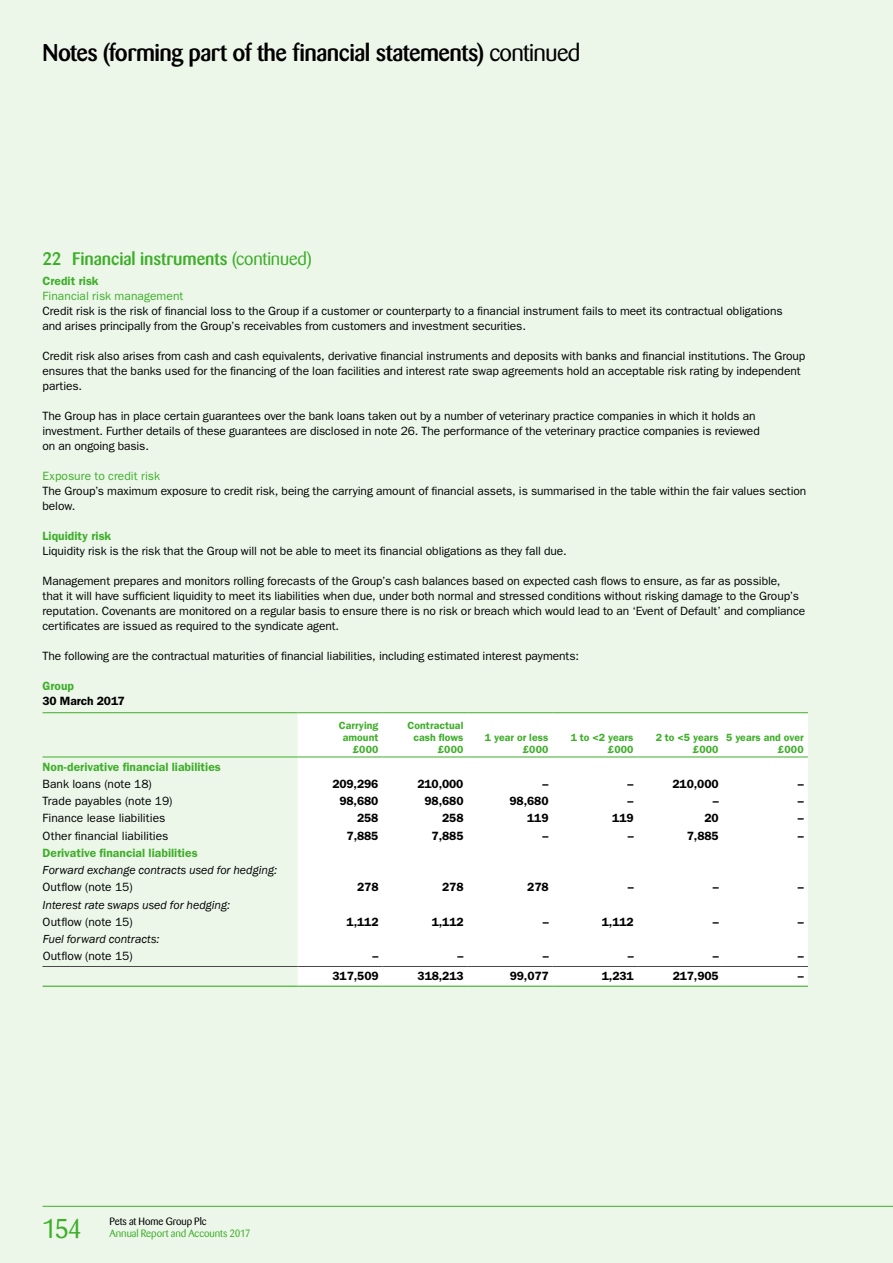
<style>
.page{position:relative;width:893px;height:1263px;background:#ecf7ea}
.page>*{position:absolute;margin:0;border:0;box-sizing:border-box;transform-origin:0 0}
.t1{font:27px "Barmeno";color:#3fae2a}
.t2{font:500 24px "Barmeno";letter-spacing:-.02em;color:#000}
.t3{font:500 18px "Barmeno";letter-spacing:-.005em;color:#3fae2a}
.t4{font:12px/15px "ITC Franklin Gothic Std";letter-spacing:-.005em;color:#000}
.t5{font:600 12px "ITC Franklin Gothic Std";letter-spacing:-.01em;color:#000}
.t6{font:600 12px "ITC Franklin Gothic Std";letter-spacing:.005em;color:#3fae2a}
.t7{font:italic 12px "Franklin Gothic";color:#000}
.t8{font:12px "ITC Franklin Gothic Std";color:#3fae2a}
.t9{font:600 10.5px/12px "ITC Franklin Gothic Std";letter-spacing:.005em;color:#3fae2a;text-align:right}
.t10{font:10.5px "Barmeno";letter-spacing:-.005em;color:#3fae2a}
.t11{font:10.5px "Barmeno";letter-spacing:-.005em;color:#000}
.s1{font-weight:400}
</style>
<div class="page">
<div style="left:298px;top:713px;width:510px;height:273px;background:#fff"></div>
<hr style="left:43px;top:712px;width:255px;height:1px;background:#3fae2a">
<hr style="left:298px;top:712px;width:85px;height:1px;background:#3fae2a">
<hr style="left:383px;top:712px;width:85px;height:1px;background:#3fae2a">
<hr style="left:468px;top:712px;width:85px;height:1px;background:#3fae2a">
<hr style="left:553px;top:712px;width:85px;height:1px;background:#3fae2a">
<hr style="left:638px;top:712px;width:85px;height:1px;background:#3fae2a">
<hr style="left:723px;top:712px;width:85px;height:1px;background:#3fae2a">
<hr style="left:43px;top:757px;width:255px;height:1px;background:#3fae2a">
<hr style="left:298px;top:757px;width:85px;height:1px;background:#3fae2a">
<hr style="left:383px;top:757px;width:85px;height:1px;background:#3fae2a">
<hr style="left:468px;top:757px;width:85px;height:1px;background:#3fae2a">
<hr style="left:553px;top:757px;width:85px;height:1px;background:#3fae2a">
<hr style="left:638px;top:757px;width:85px;height:1px;background:#3fae2a">
<hr style="left:723px;top:757px;width:85px;height:1px;background:#3fae2a">
<hr style="left:43px;top:966px;width:255px;height:1px;background:#4a4a49">
<hr style="left:298px;top:966px;width:85px;height:1px;background:#4a4a49">
<hr style="left:383px;top:966px;width:85px;height:1px;background:#4a4a49">
<hr style="left:468px;top:966px;width:85px;height:1px;background:#4a4a49">
<hr style="left:553px;top:966px;width:85px;height:1px;background:#4a4a49">
<hr style="left:638px;top:966px;width:85px;height:1px;background:#4a4a49">
<hr style="left:723px;top:966px;width:85px;height:1px;background:#4a4a49">
<hr style="left:43px;top:986px;width:255px;height:1px;background:#3fae2a">
<hr style="left:298px;top:986px;width:85px;height:1px;background:#3fae2a">
<hr style="left:383px;top:986px;width:85px;height:1px;background:#3fae2a">
<hr style="left:468px;top:986px;width:85px;height:1px;background:#3fae2a">
<hr style="left:553px;top:986px;width:85px;height:1px;background:#3fae2a">
<hr style="left:638px;top:986px;width:85px;height:1px;background:#3fae2a">
<hr style="left:723px;top:986px;width:85px;height:1px;background:#3fae2a">
<hr style="left:43px;top:1206px;width:850px;height:1px;background:#3fae2a">
<h2 class="t2" style="left:43px;top:38px;width:539px">Notes (forming part of the financial statements) <span class="s1">continued</span></h2>
<h3 class="t3" style="left:43px;top:248px;width:271px">22 Financial instruments <span class="s1">(continued)</span></h3>
<p class="t6" style="left:43px;top:274px;width:58px">Credit risk</p>
<p class="t8" style="left:43px;top:289px;width:142px">Financial risk management</p>
<p class="t4" style="left:43px;top:303px;width:742px">Credit risk is the risk of financial loss to the Group if a customer or counterparty to a financial instrument fails to meet its contractual obligations and arises principally from the Group’s receivables from customers and investment securities.</p>
<p class="t4" style="left:43px;top:348px;width:764px">Credit risk also arises from cash and cash equivalents, derivative financial instruments and deposits with banks and financial institutions. The Group ensures that the banks used for the financing of the loan facilities and interest rate swap agreements hold an acceptable risk rating by independent parties.</p>
<p class="t4" style="left:43px;top:408px;width:719px">The Group has in place certain guarantees over the bank loans taken out by a number of veterinary practice companies in which it holds an investment. Further details of these guarantees are disclosed in note 26. The performance of the veterinary practice companies is reviewed on an ongoing basis.</p>
<p class="t8" style="left:43px;top:469px;width:119px">Exposure to credit risk</p>
<p class="t4" style="left:43px;top:483px;width:765px">The Group’s maximum exposure to credit risk, being the carrying amount of financial assets, is summarised in the table within the fair values section below.</p>
<p class="t6" style="left:43px;top:529px;width:70px">Liquidity risk</p>
<p class="t4" style="left:43px;top:543px;width:526px">Liquidity risk is the risk that the Group will not be able to meet its financial obligations as they fall due.</p>
<p class="t4" style="left:43px;top:573px;width:764px">Management prepares and monitors rolling forecasts of the Group’s cash balances based on expected cash flows to ensure, as far as possible,<br>that it will have sufficient liquidity to meet its liabilities when due, under both normal and stressed conditions without risking damage to the Group’s reputation. Covenants are monitored on a regular basis to ensure there is no risk or breach which would lead to an ‘Event of Default’ and compliance certificates are issued as required to the syndicate agent.</p>
<p class="t4" style="left:43px;top:648px;width:538px">The following are the contractual maturities of financial liabilities, including estimated interest payments:</p>
<p class="t6" style="left:43px;top:679px;width:33px">Group</p>
<p class="t5" style="left:43px;top:694px;width:84px">30 March 2017</p>
<p class="t9" style="left:339px;top:719px;width:41px">Carrying amount £000</p>
<p class="t9" style="left:407px;top:719px;width:58px">Contractual cash flows £000</p>
<p class="t9" style="left:485px;top:731px;width:65px">1 year or less £000</p>
<p class="t9" style="left:571px;top:731px;width:64px">1 to &lt;2 years £000</p>
<p class="t9" style="left:656px;top:731px;width:64px">2 to &lt;5 years £000</p>
<p class="t9" style="left:726px;top:731px;width:79px">5 years and over £000</p>
<p class="t6" style="left:43px;top:759px;width:180px">Non-derivative financial liabilities</p>
<p class="t4" style="left:43px;top:776px;width:111px">Bank loans (note 18)</p>
<p class="t5" style="left:332px;top:777px;width:48px">209,296</p>
<p class="t5" style="left:417px;top:777px;width:48px">210,000</p>
<p class="t5" style="left:543px;top:777px;width:7px">–</p>
<p class="t5" style="left:628px;top:777px;width:7px">–</p>
<p class="t5" style="left:673px;top:777px;width:48px">210,000</p>
<p class="t5" style="left:798px;top:777px;width:7px">–</p>
<p class="t4" style="left:43px;top:794px;width:131px">Trade payables (note 19)</p>
<p class="t5" style="left:339px;top:794px;width:40px">98,680</p>
<p class="t5" style="left:424px;top:794px;width:40px">98,680</p>
<p class="t5" style="left:510px;top:794px;width:40px">98,680</p>
<p class="t5" style="left:628px;top:794px;width:7px">–</p>
<p class="t5" style="left:713px;top:794px;width:7px">–</p>
<p class="t5" style="left:798px;top:794px;width:7px">–</p>
<p class="t4" style="left:43px;top:811px;width:124px">Finance lease liabilities</p>
<p class="t5" style="left:357px;top:811px;width:23px">258</p>
<p class="t5" style="left:442px;top:811px;width:23px">258</p>
<p class="t5" style="left:527px;top:811px;width:23px">119</p>
<p class="t5" style="left:612px;top:811px;width:23px">119</p>
<p class="t5" style="left:704px;top:811px;width:16px">20</p>
<p class="t5" style="left:798px;top:811px;width:7px">–</p>
<p class="t4" style="left:43px;top:828px;width:127px">Other financial liabilities</p>
<p class="t5" style="left:347px;top:828px;width:33px">7,885</p>
<p class="t5" style="left:432px;top:828px;width:33px">7,885</p>
<p class="t5" style="left:543px;top:828px;width:7px">–</p>
<p class="t5" style="left:628px;top:828px;width:7px">–</p>
<p class="t5" style="left:687px;top:828px;width:33px">7,885</p>
<p class="t5" style="left:798px;top:828px;width:7px">–</p>
<p class="t6" style="left:43px;top:846px;width:157px">Derivative financial liabilities</p>
<p class="t7" style="left:43px;top:863px;width:236px">Forward exchange contracts used for hedging:</p>
<p class="t4" style="left:43px;top:880px;width:92px">Outflow (note 15)</p>
<p class="t5" style="left:357px;top:880px;width:23px">278</p>
<p class="t5" style="left:442px;top:880px;width:23px">278</p>
<p class="t5" style="left:527px;top:880px;width:23px">278</p>
<p class="t5" style="left:628px;top:880px;width:7px">–</p>
<p class="t5" style="left:713px;top:880px;width:7px">–</p>
<p class="t5" style="left:798px;top:880px;width:7px">–</p>
<p class="t7" style="left:43px;top:897px;width:189px">Interest rate swaps used for hedging:</p>
<p class="t4" style="left:43px;top:914px;width:92px">Outflow (note 15)</p>
<p class="t5" style="left:347px;top:915px;width:33px">1,112</p>
<p class="t5" style="left:432px;top:915px;width:33px">1,112</p>
<p class="t5" style="left:543px;top:915px;width:7px">–</p>
<p class="t5" style="left:602px;top:915px;width:33px">1,112</p>
<p class="t5" style="left:713px;top:915px;width:7px">–</p>
<p class="t5" style="left:798px;top:915px;width:7px">–</p>
<p class="t7" style="left:43px;top:932px;width:118px">Fuel forward contracts:</p>
<p class="t4" style="left:43px;top:949px;width:92px">Outflow (note 15)</p>
<p class="t5" style="left:373px;top:949px;width:7px">–</p>
<p class="t5" style="left:458px;top:949px;width:7px">–</p>
<p class="t5" style="left:543px;top:949px;width:7px">–</p>
<p class="t5" style="left:628px;top:949px;width:7px">–</p>
<p class="t5" style="left:713px;top:949px;width:7px">–</p>
<p class="t5" style="left:798px;top:949px;width:7px">–</p>
<p class="t5" style="left:333px;top:969px;width:48px">317,509</p>
<p class="t5" style="left:418px;top:969px;width:48px">318,213</p>
<p class="t5" style="left:510px;top:969px;width:40px">99,077</p>
<p class="t5" style="left:602px;top:969px;width:33px">1,231</p>
<p class="t5" style="left:673px;top:969px;width:48px">217,905</p>
<p class="t5" style="left:798px;top:969px;width:7px">–</p>
<p class="t11" style="left:109px;top:1216px;width:99px">Pets at Home Group Plc</p>
<h1 class="t1" style="left:43px;top:1213px;width:42px">154</h1>
<p class="t10" style="left:109px;top:1228px;width:142px">Annual Report and Accounts 2017</p>
</div>
